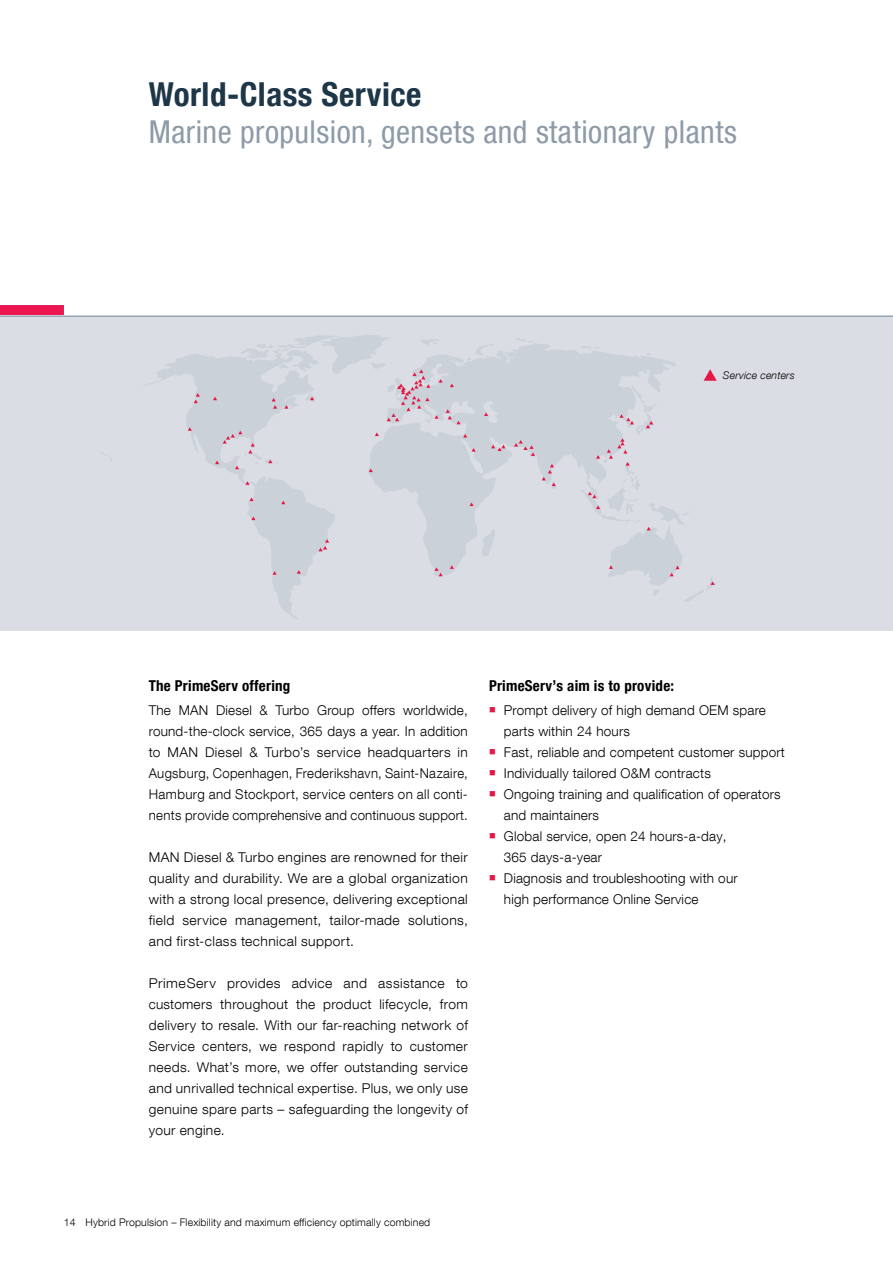
<style>
.page{position:relative;width:893px;height:1263px;background:#fff}
.page>*{position:absolute;margin:0;border:0;box-sizing:border-box;transform-origin:0 0}
.t1{font:33px "MAN Helvetica Neue 77 Bold Cond";letter-spacing:.015em;color:#1d3648}
.t2{font:31.5px "MAN Helvetica Neue 57 Cond";letter-spacing:.015em;color:#8d9aa8}
.t3{font:15px "MAN Helvetica Neue 77 Bold Cond";letter-spacing:.015em;color:#000}
.t4{font:300 13.5px/21px "MAN Helvetica Neue 45";letter-spacing:.015em;color:#000}
.t5{font:300 13.5px/21px "MAN Helvetica Neue 45";letter-spacing:.015em;color:#000;text-align:justify;scale:1.05 1}
.t6{font:300 10.5px "MAN Helvetica Neue 45";letter-spacing:.015em;color:#000}
.t7{font:10.5px "MAN Helvetica Neue 46 Light Ita";letter-spacing:.015em;color:#000}
.s1{color:#e41747}
</style>
<div class="page">
<div style="left:0;top:305px;width:64px;height:11px;background:#ed1651"></div>
<div style="left:0;top:316px;width:893px;height:315px;background:#dadde3"></div>
<svg style="left:704px;top:369px;width:13px;height:12px"></svg>
<svg style="left:146px;top:354px;width:155px;height:265px"></svg>
<svg style="left:505px;top:343px;width:171px;height:146px;fill:#cbd1d9"></svg>
<svg style="left:517px;top:338px;width:17px;height:4px"></svg>
<svg style="left:194px;top:393px;width:6px;height:10px"></svg>
<svg style="left:188px;top:427px;width:4px;height:4px"></svg>
<svg style="left:514px;top:440px;width:21px;height:16px"></svg>
<svg style="left:580px;top:438px;width:136px;height:164px"></svg>
<svg style="left:646px;top:421px;width:7px;height:7px"></svg>
<svg style="left:619px;top:414px;width:15px;height:10px"></svg>
<svg style="left:213px;top:335px;width:292px;height:242px"></svg>
<svg style="left:542px;top:464px;width:14px;height:22px"></svg>
<hr style="left:0;top:316px;width:893px;height:1px;background:#8d9aa8">
<h1 class="t1" style="left:149px;top:74px;width:274px">World-Class Service</h1>
<h2 class="t2" style="left:149px;top:114px;width:589px">Marine propulsion, gensets and stationary plants</h2>
<p class="t7" style="left:723px;top:369px;width:73px">Service centers</p>
<p class="t3" style="left:149px;top:676px;width:143px">The PrimeServ offering</p>
<p class="t4" style="left:149px;top:699px;width:321px;text-align:justify">The MAN Diesel &amp; Turbo Group offers worldwide, round-the-clock service, 365 days a year. In addition to MAN Diesel &amp; Turbo’s service headquarters in Augsburg, Copenhagen, Frederikshavn, Saint-Nazaire, Hamburg and Stockport, service centers on all conti&shy;nents provide comprehensive and continuous support.</p>
<p class="t4" style="left:149px;top:846px;width:321px;text-align:justify">MAN Diesel &amp; Turbo engines are renowned for their quality and durability. We are a global organization with a strong local presence, delivering exceptional field service management, tailor-made solutions, and first-class technical support.</p>
<p class="t5" style="left:149px;top:972px;width:305px">PrimeServ provides advice and assistance to customers throughout the product lifecycle, from delivery to resale. With our far-reaching network of Service centers, we respond rapidly to customer needs. What’s more, we offer outstanding service and unrivalled technical expertise. Plus, we only use genuine spare parts – safeguarding the longevity of your engine.</p>
<p class="t3" style="left:489px;top:676px;width:187px">PrimeServ’s aim is to provide:</p>
<p class="t4" style="left:504px;top:699px;width:263px;text-indent:-15px"><span class="s1">■</span> Prompt delivery of high demand OEM spare parts within 24 hours</p>
<p class="t4" style="left:489px;top:741px;width:297px"><span class="s1">■</span> Fast, reliable and competent customer support</p>
<p class="t4" style="left:489px;top:762px;width:223px"><span class="s1">■</span> Individually tailored O&amp;M contracts</p>
<p class="t4" style="left:504px;top:783px;width:278px;text-indent:-15px"><span class="s1">■</span> Ongoing training and qualification of operators and maintainers</p>
<p class="t4" style="left:504px;top:825px;width:224px;text-indent:-15px"><span class="s1">■</span> Global service, open 24 hours-a-day,<br>365 days-a-year</p>
<p class="t4" style="left:504px;top:867px;width:235px;text-indent:-15px"><span class="s1">■</span> Diagnosis and troubleshooting with our high performance Online Service</p>
<p class="t6" style="left:64px;top:1216px;width:368px">14 Hybrid Propulsion – Flexibility and maximum efficiency optimally combined</p>
</div>
